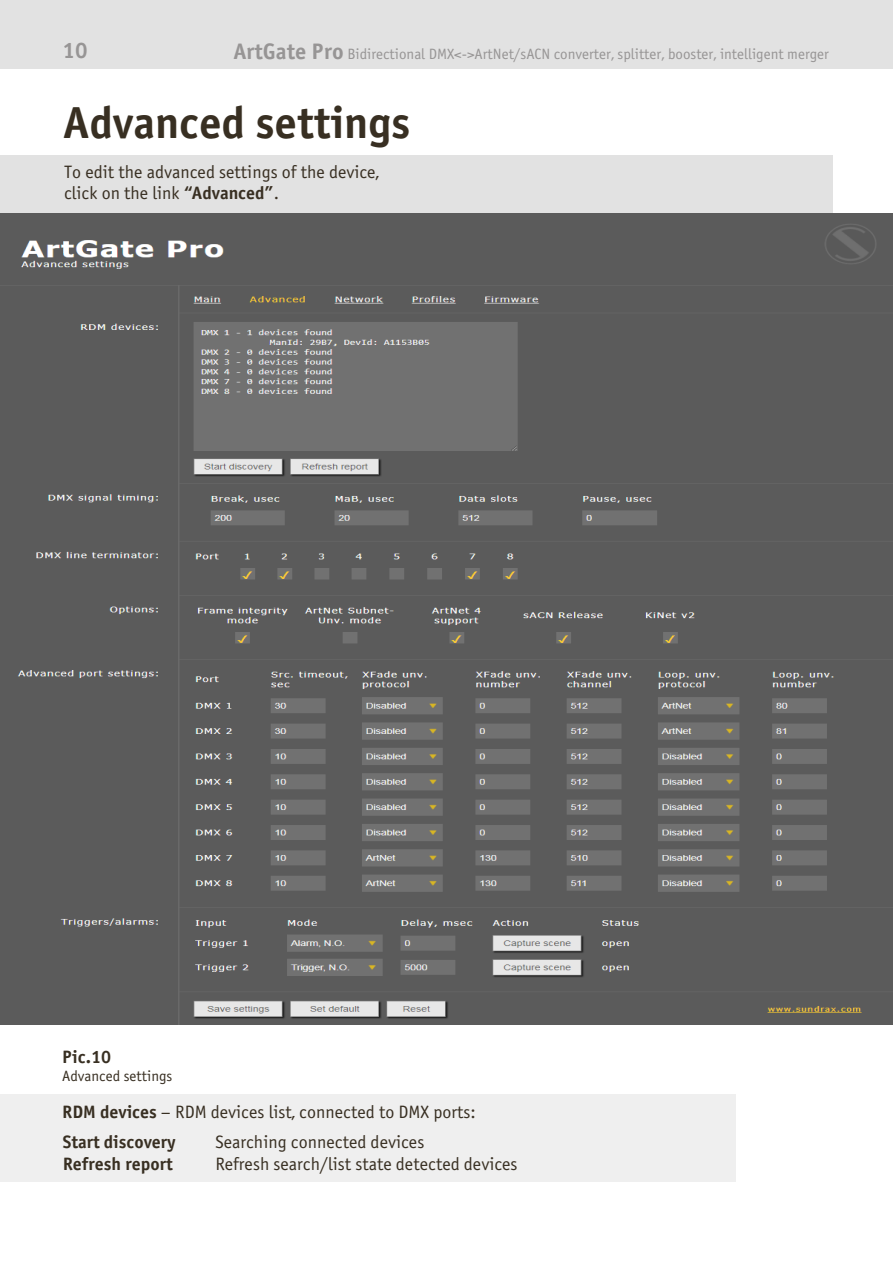
<style>
.page{position:relative;width:893px;height:1263px;background:#fff}
.page>*{position:absolute;margin:0;border:0;box-sizing:border-box;transform-origin:0 0}
.t1{font:700 45px "Officina Sans C";color:#382f22}
.t2{font:700 22.5px "Officina Sans C";color:#979595}
.t3{font:18px/21px "Officina Sans C";color:#382f22}
.t4{font:700 18px/22.5px "Officina Sans C";color:#382f22}
.t5{font:15px "Officina Sans C";color:#979595}
.t6{font:15px "Officina Sans C";color:#382f22}
.s1{font-weight:700;font-size:22.5px}
.s2{font-weight:700}
</style>
<div class="page">
<div style="left:0;top:1px;width:892px;height:68px;background:#e2e2e2"></div>
<div style="left:0;top:155px;width:832px;height:58px;background:#e2e2e2"></div>
<img style="left:0;top:214px;width:892px;height:810px">
<div style="left:0;top:1095px;width:736px;height:87px;background:#efefef"></div>
<p class="t2" style="left:63px;top:38px;width:27px">10</p>
<p class="t5" style="left:233px;top:46px;width:597px"><span class="s1">ArtGate Pro</span> Bidirectional DMX&lt;-&gt;ArtNet/sACN converter, splitter, booster, intelligent merger</p>
<h1 class="t1" style="left:63px;top:97px;width:349px">Advanced settings</h1>
<p class="t3" style="left:64px;top:161px;width:316px">To edit the advanced settings of the device, click on the link <span class="s2">“Advanced”</span>.</p>
<p class="t4" style="left:62px;top:1046px;width:50px">Pic.10</p>
<p class="t6" style="left:62px;top:1068px;width:112px">Advanced settings</p>
<p class="t3" style="left:62px;top:1102px;width:415px"><span class="s2">RDM devices</span> – RDM devices list, connected to DMX ports:</p>
<p class="t4" style="left:63px;top:1130px;width:115px">Start discovery<br>Refresh report</p>
<p class="t3" style="left:215px;top:1131px;width:304px;line-height:22.5px">Searching connected devices<br>Refresh search/list state detected devices</p>
</div>
